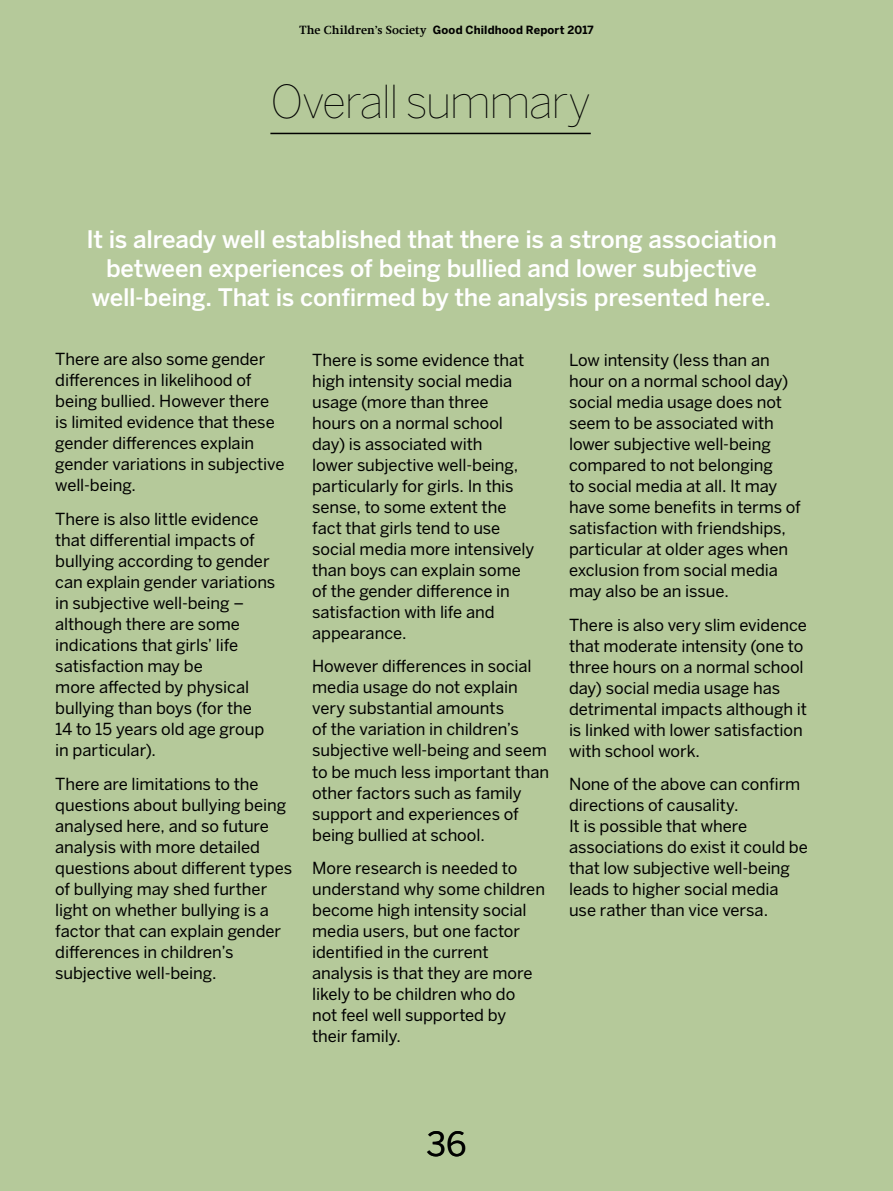
<style>
.page{position:relative;width:893px;height:1191px;background:#b5c99a}
.page>*{position:absolute;margin:0;border:0;box-sizing:border-box;transform-origin:0 0}
.t1{font:100 45px "Benton Sans";letter-spacing:-.03em;color:#000}
.t2{font:33px "Benton Sans";color:#000}
.t3{font:500 24px/28.8px "Benton Sans";letter-spacing:-.01em;color:#fff;text-align:center}
.t4{font:16.5px/21px "Benton Sans";letter-spacing:-.005em;color:#000}
.t5{font:700 11.25px "Benton Sans";letter-spacing:.01em;color:#000}
.s1{font-family:"Swift Com";font-size:12px}
</style>
<div class="page">
<hr style="left:270px;top:133px;width:321px;height:1px;background:#000">
<p class="t5" style="left:300px;top:23px;width:296px"><span class="s1">The Children’s Society</span> Good Childhood Report 2017</p>
<h1 class="t1" style="left:270px;top:76px;width:322px">Overall summary</h1>
<h3 class="t3" style="left:86px;top:225px;width:692px">It is already well established that there is a strong association between experiences of being bullied and lower subjective well-being. That is confirmed by the analysis presented here.</h3>
<p class="t4" style="left:55px;top:349px;width:231px">There are also some gender differences in likelihood of being bullied. However there is limited evidence that these gender differences explain gender variations in subjective well-being.</p>
<p class="t4" style="left:55px;top:508px;width:222px">There is also little evidence that differential impacts of bullying according to gender can explain gender variations in subjective well-being – although there are some indications that girls’ life satisfaction may be<br>more affected by physical bullying than boys (for the<br>14 to 15 years old age group in particular).</p>
<p class="t4" style="left:55px;top:773px;width:238px">There are limitations to the questions about bullying being analysed here, and so future analysis with more detailed questions about different types of bullying may shed further light on whether bullying is a factor that can explain gender differences in children’s subjective well-being.</p>
<p class="t4" style="left:312px;top:349px;width:224px">There is some evidence that high intensity social media usage (more than three hours on a normal school day) is associated with<br>lower subjective well-being, particularly for girls. In this sense, to some extent the fact that girls tend to use social media more intensively than boys can explain some of the gender difference in satisfaction with life and appearance.</p>
<p class="t4" style="left:312px;top:655px;width:238px">However differences in social media usage do not explain very substantial amounts<br>of the variation in children’s subjective well-being and seem to be much less important than other factors such as family support and experiences of being bullied at school.</p>
<p class="t4" style="left:312px;top:857px;width:234px">More research is needed to understand why some children become high intensity social media users, but one factor identified in the current analysis is that they are more likely to be children who do<br>not feel well supported by their family.</p>
<p class="t4" style="left:569px;top:349px;width:233px">Low intensity (less than an hour on a normal school day) social media usage does not seem to be associated with lower subjective well-being compared to not belonging<br>to social media at all. It may have some benefits in terms of satisfaction with friendships, particular at older ages when exclusion from social media may also be an issue.</p>
<p class="t4" style="left:569px;top:614px;width:239px">There is also very slim evidence that moderate intensity (one to three hours on a normal school day) social media usage has detrimental impacts although it is linked with lower satisfaction with school work.</p>
<p class="t4" style="left:569px;top:773px;width:240px">None of the above can confirm directions of causality.<br>It is possible that where associations do exist it could be that low subjective well-being leads to higher social media use rather than vice versa.</p>
<h2 class="t2" style="left:427px;top:1124px;width:41px">36</h2>
</div>
